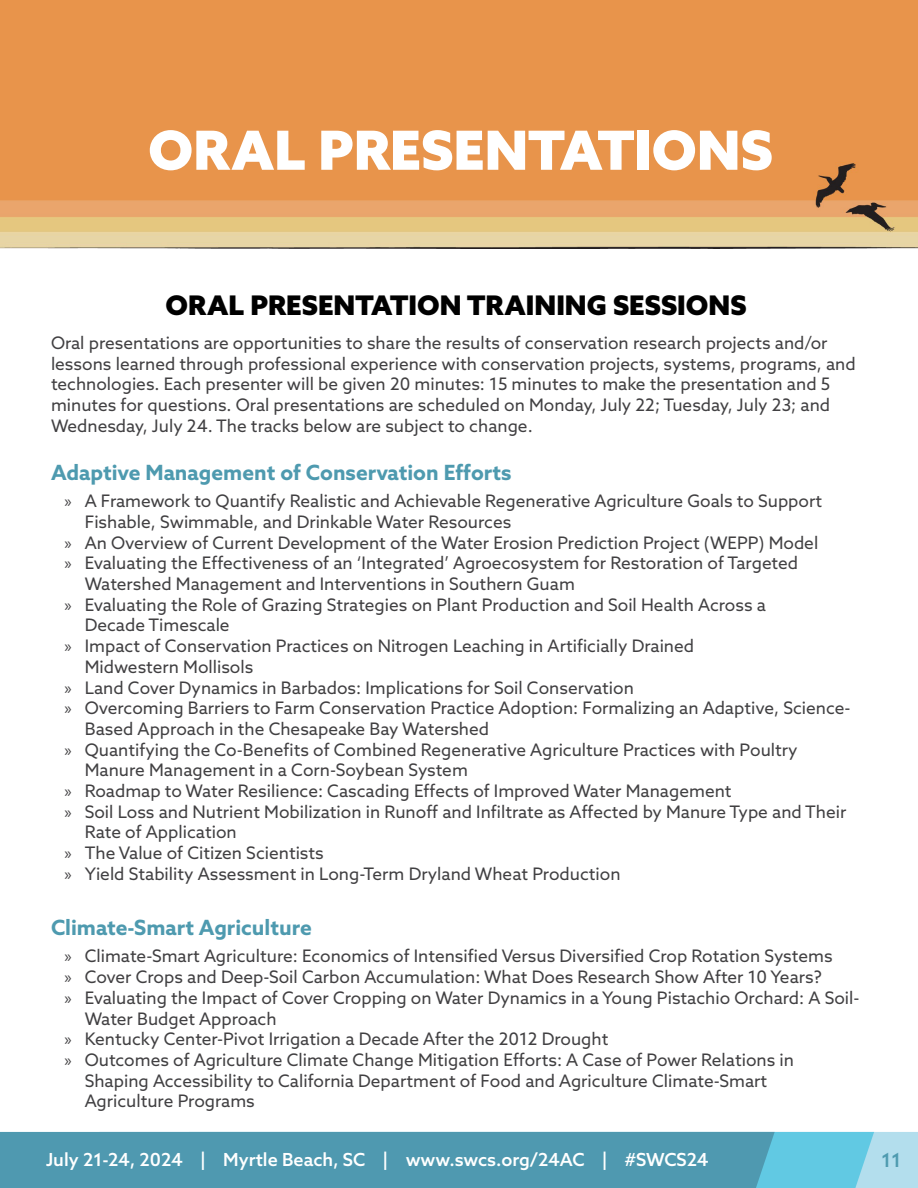
<style>
.page{position:relative;width:918px;height:1188px;background:#fff}
.page>*{position:absolute;margin:0;border:0;box-sizing:border-box;transform-origin:0 0}
.Section_Header{font:900 54px "Azo Sans";color:#fff}
.Header_1{font:900 27px "Azo Sans";color:#000}
.Header_2{font:700 21px "Azo Sans";color:#4e9aaf}
.t1{font:500 19.5px "Azo Sans";color:#4f9bb0}
.t2{font:500 18px "Azo Sans";color:#fff}
.Body{font:17.25px/20.7px "Azo Sans";color:#414042}
.s1{font-family:"Myriad Pro"}
</style>
<div class="page">
<img style="left:0;top:0;width:918px;height:248px">
<svg style="left:0;top:1132px;width:918px;height:56px;background:#56a2b8"></svg>
<p class="Section_Header" style="left:148px;top:114px;width:626px">ORAL PRESENTATIONS</p>
<p class="Header_1" style="left:165px;top:287px;width:583px">ORAL PRESENTATION TRAINING SESSIONS</p>
<p class="Body" style="left:51px;top:332px;width:806px">Oral presentations are opportunities to share the results of conservation research projects and/or lessons learned through professional experience with conservation projects, systems, programs, and technologies. Each presenter will be given 20 minutes: 15 minutes to make the presentation and 5 minutes for questions. Oral presentations are scheduled on Monday, July 22; Tuesday, July 23; and Wednesday, July 24. The tracks below are subject to change.</p>
<p class="Header_2" style="left:51px;top:459px;width:462px">Adaptive Management of Conservation Efforts</p>
<p class="Body" style="left:85px;top:491px;width:739px;text-indent:-20px"><span class="s1">»</span> A Framework to Quantify Realistic and Achievable Regenerative Agriculture Goals to Support<br>Fishable, Swimmable, and Drinkable Water Resources</p>
<p class="Body" style="left:64px;top:532px;width:755px"><span class="s1">»</span> An Overview of Current Development of the Water Erosion Prediction Project (WEPP) Model</p>
<p class="Body" style="left:85px;top:553px;width:715px;text-indent:-20px"><span class="s1">»</span> Evaluating the Effectiveness of an ‘Integrated’ Agroecosystem for Restoration of Targeted<br>Watershed Management and Interventions in Southern Guam</p>
<p class="Body" style="left:85px;top:594px;width:683px;text-indent:-20px"><span class="s1">»</span> Evaluating the Role of Grazing Strategies on Plant Production and Soil Health Across a<br>Decade Timescale</p>
<p class="Body" style="left:85px;top:635px;width:611px;text-indent:-20px"><span class="s1">»</span> Impact of Conservation Practices on Nitrogen Leaching in Artificially Drained<br>Midwestern Mollisols</p>
<p class="Body" style="left:64px;top:677px;width:571px"><span class="s1">»</span> Land Cover Dynamics in Barbados: Implications for Soil Conservation</p>
<p class="Body" style="left:85px;top:698px;width:767px;text-indent:-20px"><span class="s1">»</span> Overcoming Barriers to Farm Conservation Practice Adoption: Formalizing an Adaptive, Science-<br>Based Approach in the Chesapeake Bay Watershed</p>
<p class="Body" style="left:85px;top:739px;width:715px;text-indent:-20px"><span class="s1">»</span> Quantifying the Co-Benefits of Combined Regenerative Agriculture Practices with Poultry<br>Manure Management in a Corn-Soybean System</p>
<p class="Body" style="left:64px;top:780px;width:669px"><span class="s1">»</span> Roadmap to Water Resilience: Cascading Effects of Improved Water Management</p>
<p class="Body" style="left:85px;top:801px;width:763px;text-indent:-20px"><span class="s1">»</span> Soil Loss and Nutrient Mobilization in Runoff and Infiltrate as Affected by Manure Type and Their<br>Rate of Application</p>
<p class="Body" style="left:64px;top:842px;width:261px"><span class="s1">»</span> The Value of Citizen Scientists</p>
<p class="Body" style="left:64px;top:863px;width:558px"><span class="s1">»</span> Yield Stability Assessment in Long-Term Dryland Wheat Production</p>
<p class="Header_2" style="left:51px;top:914px;width:262px">Climate-Smart Agriculture</p>
<p class="Body" style="left:64px;top:946px;width:770px"><span class="s1">»</span> Climate-Smart Agriculture: Economics of Intensified Versus Diversified Crop Rotation Systems</p>
<p class="Body" style="left:64px;top:966px;width:759px"><span class="s1">»</span> Cover Crops and Deep-Soil Carbon Accumulation: What Does Research Show After 10 Years?</p>
<p class="Body" style="left:85px;top:987px;width:776px;text-indent:-20px"><span class="s1">»</span> Evaluating the Impact of Cover Cropping on Water Dynamics in a Young Pistachio Orchard: A Soil-<br>Water Budget Approach</p>
<p class="Body" style="left:64px;top:1029px;width:546px"><span class="s1">»</span> Kentucky Center-Pivot Irrigation a Decade After the 2012 Drought</p>
<p class="Body" style="left:85px;top:1049px;width:711px;text-indent:-20px"><span class="s1">»</span> Outcomes of Agriculture Climate Change Mitigation Efforts: A Case of Power Relations in<br>Shaping Accessibility to California Department of Food and Agriculture Climate-Smart<br>Agriculture Programs</p>
<p class="t2" style="left:46px;top:1148px;width:664px">July 21-24, 2024 | Myrtle Beach, SC | www.swcs.org/24AC | #SWCS24</p>
<p class="t1" style="left:881px;top:1148px;width:22px">11</p>
</div>
